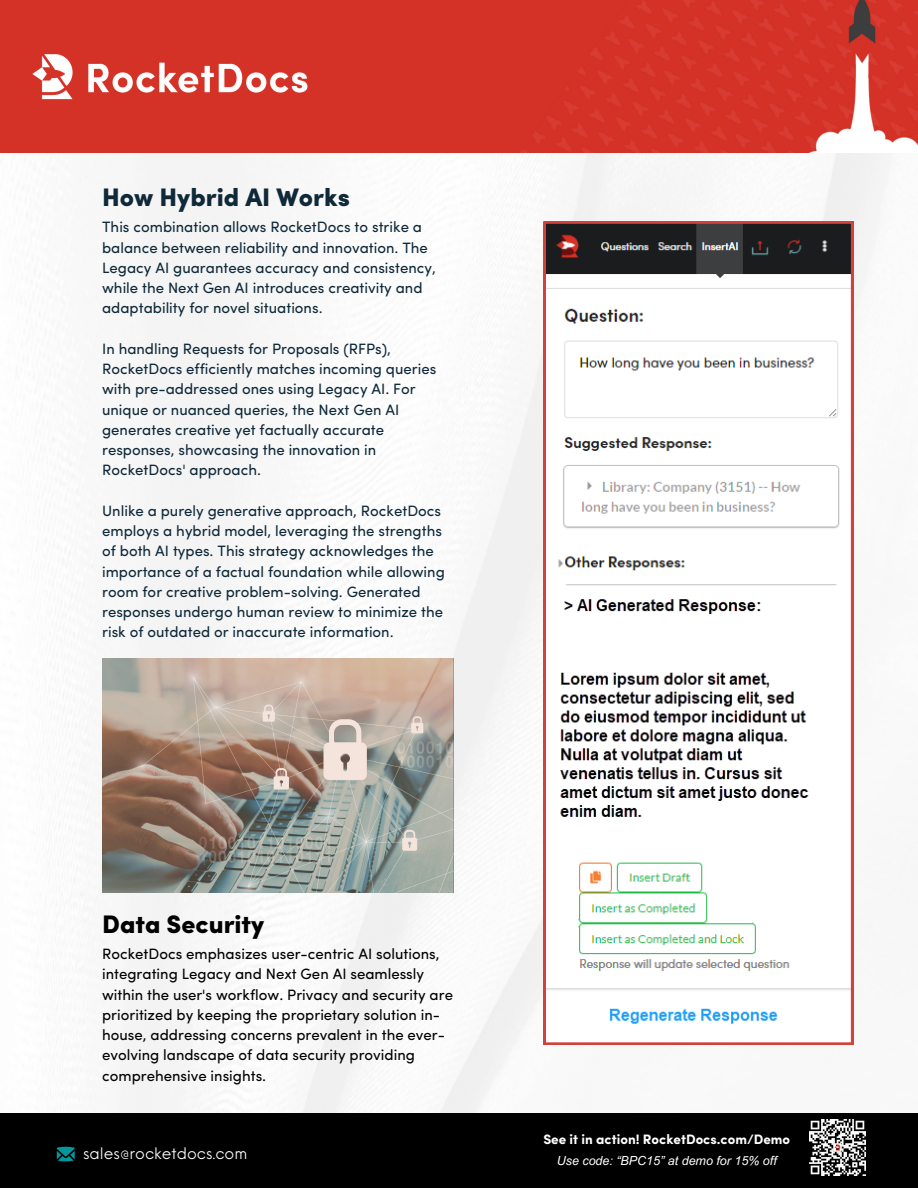
<style>
.page{position:relative;width:918px;height:1188px;background:#fff}
.page>*{position:absolute;margin:0;border:0;box-sizing:border-box;transform-origin:0 0}
.t1{font:900 25.35px "Sofia Pro";color:#0f2939}
.t2{font:900 25.35px "Sofia Pro";color:#000}
.t3{font:15.45px "Neue Einstellung";color:#fff}
.t4{font:15px/20.2px "Sofia Pro";color:#0f2939}
.t5{font:15px/20.2px "Sofia Pro";color:#000}
.t6{font:700 13.65px "Sofia Pro";color:#fff}
.t7{font:italic 12.45px "Arial MT Pro";color:#fff}
</style>
<div class="page">
<img style="left:39px;top:153px;width:852px;height:960px">
<div style="left:0;top:1113px;width:918px;height:75px;background:#000"></div>
<svg style="left:57px;top:1147px;width:18px;height:14px"></svg>
<img style="left:0;top:0;width:918px;height:153px">
<svg style="left:544px;top:222px;width:309px;height:823px"></svg>
<img style="left:102px;top:659px;width:351px;height:234px">
<img style="left:21px;top:47px;width:295px;height:60px">
<img style="left:810px;top:1120px;width:55px;height:55px">
<h2 class="t1" style="left:102px;top:187px;width:249px">How Hybrid AI Works</h2>
<h2 class="t4" style="left:102px;top:219px;width:335px">This combination allows RocketDocs to strike a balance between reliability and innovation. The Legacy AI guarantees accuracy and consistency, while the Next Gen AI introduces creativity and adaptability for novel situations.</h2>
<p class="t4" style="left:102px;top:340px;width:336px">In handling Requests for Proposals (RFPs), RocketDocs efficiently matches incoming queries with pre-addressed ones using Legacy AI. For unique or nuanced queries, the Next Gen AI generates creative yet factually accurate responses, showcasing the innovation in RocketDocs' approach.</p>
<p class="t4" style="left:102px;top:502px;width:344px">Unlike a purely generative approach, RocketDocs employs a hybrid model, leveraging the strengths of both AI types. This strategy acknowledges the importance of a factual foundation while allowing room for creative problem-solving. Generated responses undergo human review to minimize the risk of outdated or inaccurate information.</p>
<p class="t2" style="left:102px;top:914px;width:164px">Data Security</p>
<h1 class="t5" style="left:102px;top:945px;width:352px">RocketDocs emphasizes user-centric AI solutions, integrating Legacy and Next Gen AI seamlessly within the user's workflow. Privacy and security are prioritized by keeping the proprietary solution in&shy;house, addressing concerns prevalent in the ever&shy;evolving landscape of data security providing comprehensive insights.</h1>
<p class="t3" style="left:83px;top:1140px;width:166px">sales@rocketdocs.com</p>
<p class="t6" style="left:543px;top:1133px;width:248px">See it in action! RocketDocs.com/Demo</p>
<h1 class="t7" style="left:557px;top:1156px;width:222px">Use code: “BPC15” at demo for 15% off</h1>
</div>
